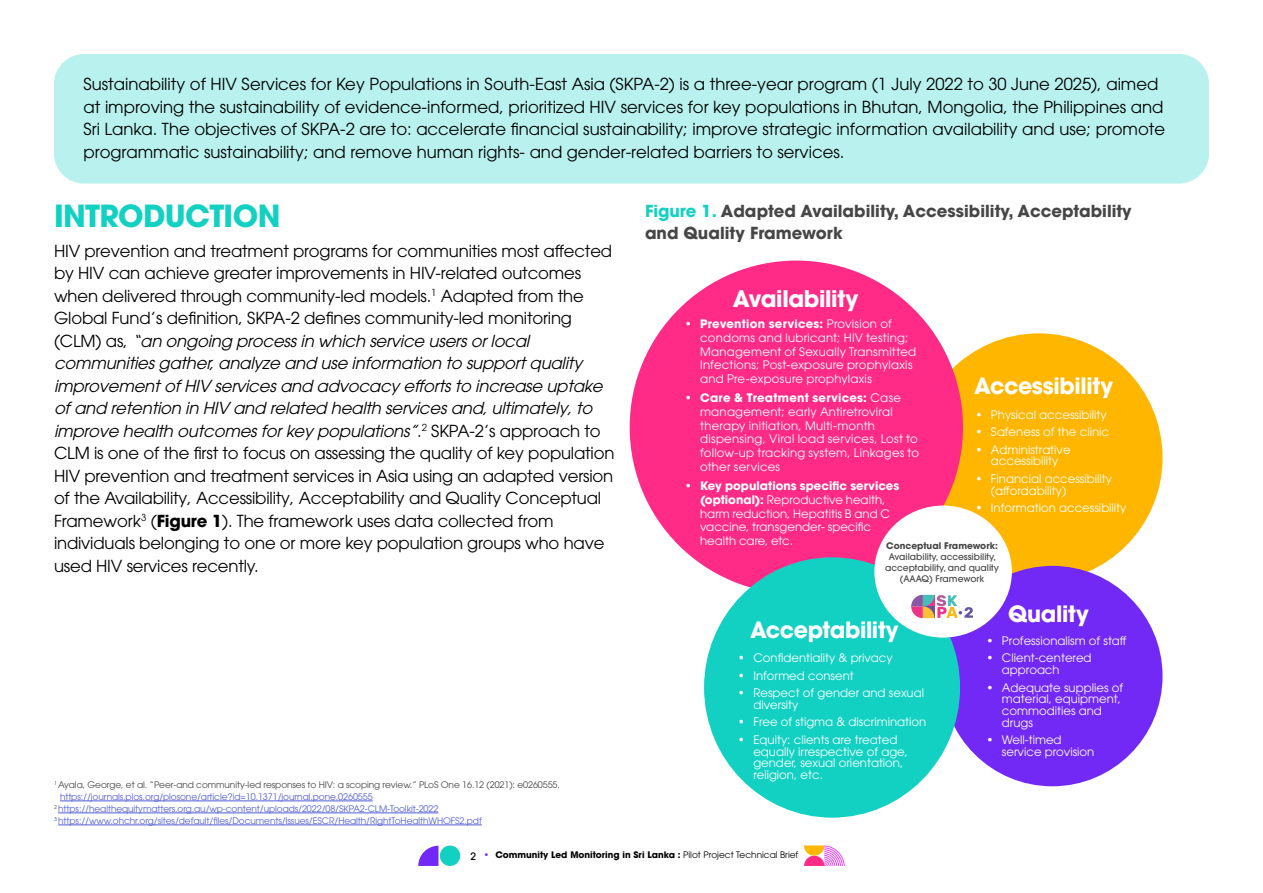
<style>
.page{position:relative;width:1263px;height:893px;background:#fff}
.page>*{position:absolute;margin:0;border:0;box-sizing:border-box;transform-origin:0 0}
.t1{font:700 30.3px "ITC Avant Garde Pro";letter-spacing:-.025em;color:#12d1c2}
.t2{font:700 22.65px "ITC Avant Garde Pro";letter-spacing:-.015em;color:#fff}
.t3{font:700 22.35px "ITC Avant Garde Pro";letter-spacing:-.015em;color:#fff}
.t4{font:16.5px/22.5px "ITC Avant Garde Pro";letter-spacing:-.01em;color:#000}
.t5{font:700 16.5px/22.5px "ITC Avant Garde Pro";color:#464646}
.t6{font:11.7px/11.7px "ITC Avant Garde Pro";color:#fff}
.t7{font:11.7px/13.6px "ITC Avant Garde Pro";letter-spacing:.02em;color:#fff}
.t8{font:9px "ITC Avant Garde Pro";letter-spacing:-.01em;color:#4f5cd6}
.t9{font:9px "ITC Avant Garde Pro";letter-spacing:-.01em;color:#464646}
.t10{font:500 9px/10.8px "ITC Avant Garde Pro";color:#464646;text-align:center}
.t11{font:700 9px "ITC Avant Garde Pro";color:#000}
.t12{font:700 9px "ITC Avant Garde Pro";color:#464646}
.s1{color:#12d1c2}
.s2{font-style:italic}
.s3{font-weight:700}
.s4{font-weight:500;font-size:10.2px}
.s5{color:#7329f5}
.s6{font-weight:400}
</style>
<div class="page">
<div style="left:915px;top:333px;width:247px;height:249px;background:#ffb601;border-radius:50%"></div>
<div style="left:630px;top:261px;width:333px;height:333px;background:#ff2b87;border-radius:50%"></div>
<div style="left:942px;top:566px;width:220px;height:220px;background:#7329f5;border-radius:50%"></div>
<div style="left:704px;top:557px;width:256px;height:261px;background:#12d1c2;border-radius:50%"></div>
<div style="left:874px;top:506px;width:138px;height:132px;background:#fff;border-radius:50%"></div>
<svg style="left:911px;top:595px;width:62px;height:23px"></svg>
<div style="left:54px;top:54px;width:1155px;height:130px;background:#b8f1ed;border-radius:30px"></div>
<hr style="left:60px;top:801px;width:313px;height:1px;background:#4f5cd6">
<hr style="left:58px;top:813px;width:380px;height:1px;background:#4f5cd6">
<hr style="left:58px;top:825px;width:424px;height:1px;background:#4f5cd6">
<div style="left:440px;top:845px;width:20px;height:21px;background:#12d1c2;border-radius:10px"></div>
<svg style="left:418px;top:846px;width:20px;height:20px"></svg>
<svg style="left:804px;top:845px;width:41px;height:21px"></svg>
<p class="t4" style="left:84px;top:73px;width:1083px">Sustainability of HIV Services for Key Populations in South-East Asia (SKPA-2) is a three-year program (1 July 2022 to 30 June 2025), aimed at improving the sustainability of evidence-informed, prioritized HIV services for key populations in Bhutan, Mongolia, the Philippines and Sri Lanka. The objectives of SKPA-2 are to: accelerate financial sustainability; improve strategic information availability and use; promote programmatic sustainability; and remove human rights- and gender-related barriers to services.</p>
<h1 class="t1" style="left:54px;top:195px;width:228px">INTRODUCTION</h1>
<p class="t5" style="left:645px;top:199px;width:488px"><span class="s1">Figure 1.</span> Adapted Availability, Accessibility, Acceptability and Quality Framework</p>
<p class="t4" style="left:54px;top:239px;width:562px">HIV prevention and treatment programs for communities most affected by HIV can achieve greater improvements in HIV-related outcomes when delivered through community-led models.<sup>1</sup> Adapted from the Global Fund’s definition, SKPA-2 defines community-led monitoring<br>( C L M ) a s , <span class="s2">“an ongoing processin which service usersorlocal communitiesgather,analyze and use information to supportquality improvementofHIV servicesand advocacy effortsto increase uptake ofand retention in HIV and related health servicesand,ultimately,to improve health outcomesforkey populations”</span>. <sup>2</sup> S K PA - 2 ’ s a p p r o a c h t o CLM is one of the first to focus on assessing the quality of key population HIV prevention and treatment services in Asia using an adapted version of the Availability, Accessibility, Acceptability and Quality Conceptual Framework<sup>3</sup> (<span class="s3">Figure 1</span>). The framework uses data collected from individuals belonging to one or more key population groups who have used HIV services recently.</p>
<h2 class="t2" style="left:733px;top:283px;width:127px">Availability</h2>
<p class="t7" style="left:700px;top:317px;width:218px;text-indent:-15px">• <span class="s3">Prevention services:</span> Provision of condoms and lubricant; HIV testing; Management of Sexually Transmitted Infections; Post-exposure prophylaxis and Pre-exposure prophylaxis</p>
<p class="t7" style="left:700px;top:391px;width:221px;text-indent:-15px">• <span class="s3">Care &amp; Treatment services:</span> Case management; early Antiretroviral therapy initiation, Multi-month dispensing, Viral load services, Lost to follow-up tracking system, Linkages to other services</p>
<p class="t6" style="left:700px;top:479px;width:201px;line-height:13.6px;text-indent:-15px">• <span class="s3">Key populations specific services (optional):</span> Reproductive health, harm reduction, Hepatitis B and C vaccine, transgender- specific health care, etc.</p>
<h3 class="t3" style="left:974px;top:371px;width:140px">Accessibility</h3>
<p class="t6" style="left:975px;top:408px;width:133px">• Physical accessibility</p>
<p class="t6" style="left:975px;top:426px;width:135px">• Safeness of the clinic</p>
<p class="t6" style="left:975px;top:443px;width:97px;text-align:center">• Administrative accessibility</p>
<p class="t6" style="left:991px;top:473px;width:123px;text-indent:-15px">• Financial accessibility (affordability)</p>
<p class="t6" style="left:975px;top:502px;width:153px">• Information accessibility</p>
<p class="t12" style="left:886px;top:540px;width:113px">Conceptual Framework:</p>
<p class="t10" style="left:885px;top:551px;width:115px">Availability, accessibility, acceptability, and quality (AAAQ) Framework</p>
<h3 class="t3" style="left:750px;top:615px;width:150px">Acceptability</h3>
<p class="t6" style="left:738px;top:652px;width:156px">• Confidentiality &amp; privacy</p>
<p class="t6" style="left:738px;top:669px;width:117px">• Informed consent</p>
<p class="t6" style="left:753px;top:687px;width:172px;text-indent:-15px">• Respect of gender and sexual diversity</p>
<p class="t6" style="left:738px;top:716px;width:190px">• Free of stigma &amp; discrimination</p>
<p class="t6" style="left:753px;top:734px;width:156px;text-indent:-15px">• Equity: clients are treated equally irrespective of age, gender, sexual orientation, religion, etc.</p>
<p class="t9" style="left:54px;top:779px;width:507px"><sup>1</sup> Ayala, George, et al. “Peer-and community-led responses to HIV: a scoping review.” PLoS One 16.12 (2021): e0260555.</p>
<p class="t8" style="left:60px;top:791px;width:314px">https://journals.plos.org/plosone/article?id=10.1371/journal.pone.0260555</p>
<p class="t8" style="left:54px;top:803px;width:386px"><sup>2</sup> https://healthequitymatters.org.au/wp-content/uploads/2022/08/SKPA2-CLM-Toolkit-2022</p>
<p class="t8" style="left:54px;top:815px;width:429px"><sup>3</sup> https://www.ohchr.org/sites/default/files/Documents/Issues/ESCR/Health/RightToHealthWHOFS2.pdf</p>
<p class="t11" style="left:471px;top:848px;width:329px"><span class="s4">2</span> <span class="s5">•</span> Community Led Monitoring in Sri Lanka : <span class="s6">Pilot Project Technical Brief</span></p>
<h3 class="t3" style="left:1008px;top:599px;width:82px">Quality</h3>
<p class="t6" style="left:986px;top:634px;width:141px">• Professionalism of staff</p>
<p class="t6" style="left:1002px;top:652px;width:91px;text-indent:-15px">• Client-centered approach</p>
<p class="t6" style="left:1002px;top:681px;width:123px;text-indent:-15px">• Adequate supplies of material, equipment, commodities and drugs</p>
<p class="t6" style="left:1002px;top:734px;width:94px;text-indent:-15px">• Well-timed service provision</p>
</div>
